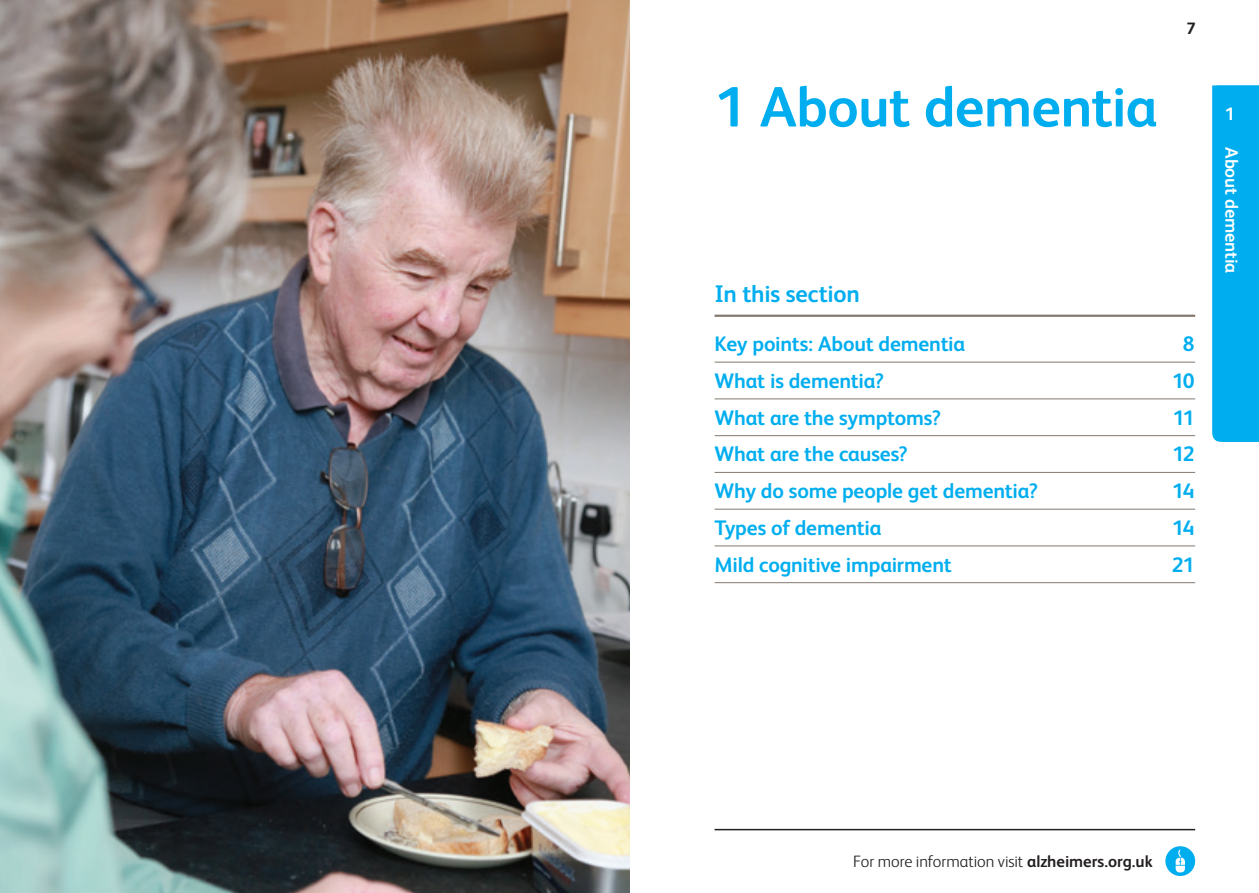
<style>
.page{position:relative;width:1259px;height:893px;background:#fff}
.page>*{position:absolute;margin:0;border:0;box-sizing:border-box;transform-origin:0 0}
.t1{font:700 57px "FS Albert";letter-spacing:-.015em;color:#00aeef}
.t2{font:700 24px "FS Albert";letter-spacing:-.01em;color:#00aeef}
.t3{font:700 21px "FS Albert";letter-spacing:-.01em;color:#00aeef}
.t4{font:700 18px "FS Albert";letter-spacing:-.01em;color:#fff}
.t5{font:300 16.5px "FS Albert";letter-spacing:-.005em;color:#231f20}
.t6{font:700 16.5px "FS Albert";color:#231f20}
.s1{font-weight:700}
</style>
<div class="page">
<hr style="left:714px;top:829px;width:481px;height:1px;background:#231f20">
<div style="left:1165px;top:846px;width:30px;height:30px;background:#00aeef;border-radius:50%"></div>
<svg style="left:1175px;top:849px;width:10px;height:23px"></svg>
<hr style="left:714px;top:315px;width:481px;height:2px;background:#837970">
<hr style="left:714px;top:362px;width:481px;height:1px;background:#837970">
<hr style="left:714px;top:398px;width:481px;height:1px;background:#837970">
<hr style="left:714px;top:435px;width:481px;height:1px;background:#837970">
<hr style="left:714px;top:472px;width:481px;height:1px;background:#837970">
<hr style="left:714px;top:509px;width:481px;height:1px;background:#837970">
<hr style="left:714px;top:546px;width:481px;height:1px;background:#837970">
<hr style="left:714px;top:582px;width:481px;height:1px;background:#837970">
<div style="left:1212px;top:85px;width:47px;height:357px;background:#00aeef"></div>
<img style="left:0;top:0;width:629px;height:893px">
<h1 class="t1" style="left:714px;top:74px;width:444px">1 About dementia</h1>
<p class="t6" style="left:1186px;top:19px;width:11px">7</p>
<p class="t2" style="left:714px;top:280px;width:147px">In this section</p>
<p class="t3" style="left:714px;top:332px;width:252px">Key points: About dementia</p>
<p class="t3" style="left:1183px;top:332px;width:13px">8</p>
<p class="t3" style="left:714px;top:368px;width:171px">What is dementia?</p>
<p class="t3" style="left:1172px;top:368px;width:24px">10</p>
<p class="t3" style="left:714px;top:405px;width:228px">What are the symptoms?</p>
<p class="t3" style="left:1172px;top:405px;width:23px">11</p>
<p class="t3" style="left:714px;top:442px;width:195px">What are the causes?</p>
<p class="t3" style="left:1172px;top:442px;width:24px">12</p>
<p class="t3" style="left:714px;top:479px;width:325px">Why do some people get dementia?</p>
<p class="t3" style="left:1172px;top:479px;width:24px">14</p>
<p class="t3" style="left:714px;top:515px;width:168px">Types of dementia</p>
<p class="t3" style="left:1172px;top:515px;width:24px">14</p>
<p class="t3" style="left:714px;top:552px;width:239px">Mild cognitive impairment</p>
<p class="t3" style="left:1171px;top:552px;width:25px">21</p>
<p class="t4" style="left:1225px;top:104px;width:12px">2</p>
<p class="t4" style="left:1224px;top:104px;width:12px">1</p>
<p class="t4" style="left:1242px;top:147px;width:128px;rotate:90deg">About dementia</p>
<p class="t5" style="left:853px;top:851px;width:301px">For more information visit <span class="s1">alzheimers.org.uk</span></p>
</div>
